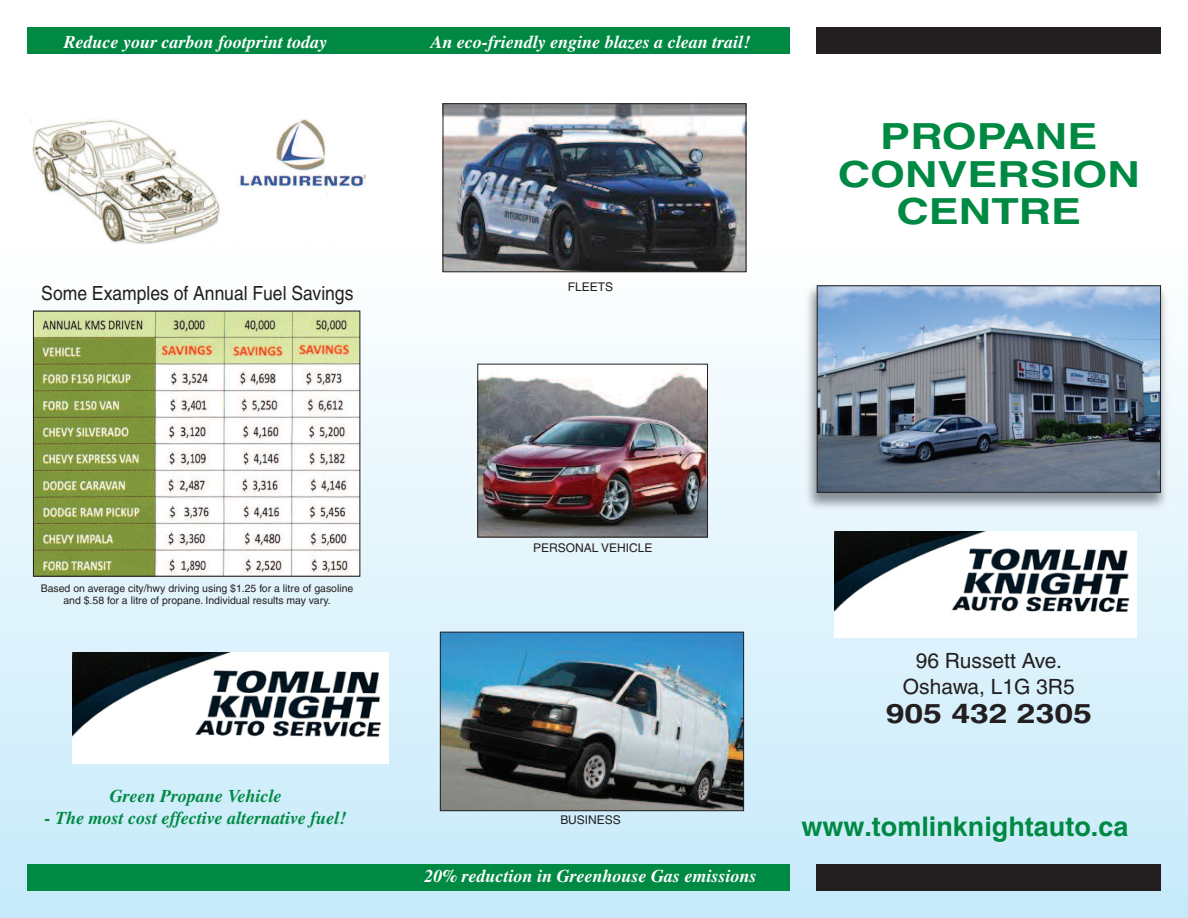
<style>
.page{position:relative;width:1188px;height:918px;background:#fff}
.page>*{position:absolute;margin:0;border:0;box-sizing:border-box;transform-origin:0 0}
.t1{font:700 36px/37.5px "Helvetica";color:#008942;text-align:center;scale:1.25 1}
.t2{font:700 27px "Helvetica";color:#008942}
.t3{font:700 27px "Helvetica";color:#231f20;scale:1.25 1}
.t4{font:21px/25.2px "Helvetica";color:#231f20;text-align:center}
.t5{font:19.5px "Helvetica";color:#231f20;scale:.9 1}
.t6{font:italic 700 18px "Times";color:#fff}
.t7{font:italic 700 18px "Times";color:#008942}
.t8{font:12px "Helvetica";color:#231f20}
.t9{font:10.5px/12.6px "Helvetica";color:#231f20;text-align:center}
.s1{font-family:"Arial"}
</style>
<div class="page">
<div style="left:0;top:250px;width:1188px;height:668px;background:linear-gradient(to bottom,#fcfcfb,#c6e9fa)"></div>
<div style="left:27px;top:864px;width:763px;height:27px;background:#008942"></div>
<div style="left:817px;top:864px;width:344px;height:27px;background:#231f20"></div>
<img style="left:801px;top:281px;width:371px;height:234px">
<img style="left:819px;top:287px;width:340px;height:204px">
<div style="left:817px;top:285px;width:344px;height:208px;border:1px solid #231f20"></div>
<div style="left:27px;top:27px;width:763px;height:27px;background:#008942"></div>
<div style="left:817px;top:27px;width:344px;height:27px;background:#231f20"></div>
<img style="left:445px;top:106px;width:299px;height:164px">
<div style="left:443px;top:104px;width:303px;height:168px;border:1px solid #231f20"></div>
<img style="left:480px;top:366px;width:226px;height:169px">
<div style="left:478px;top:364px;width:230px;height:173px;border:1px solid #231f20"></div>
<img style="left:442px;top:634px;width:300px;height:175px">
<div style="left:440px;top:632px;width:304px;height:179px;border:1px solid #231f20"></div>
<img style="left:30px;top:119px;width:335px;height:125px">
<img style="left:35px;top:313px;width:323px;height:261px">
<img style="left:835px;top:532px;width:301px;height:106px">
<img style="left:72px;top:652px;width:317px;height:112px">
<h3 class="t6" style="left:64px;top:35px;width:265px">Reduce your carbon footprint today</h3>
<h3 class="t6" style="left:431px;top:35px;width:321px">An eco-friendly engine blazes a clean trail!</h3>
<h3 class="t5" style="left:41px;top:286px;width:348px">Some Examples of Annual Fuel Savings</h3>
<p class="t8" style="left:568px;top:283px;width:47px">FLEETS</p>
<h1 class="t1" style="left:838px;top:121px;width:243px">PROPANE<br>CONVERSION<br>CENTRE</h1>
<p class="t9" style="left:41px;top:583px;width:314px">Based on average city/hwy driving using $1.25 for a litre of gasoline and $.58 for a litre of propane. Individual results may vary.</p>
<p class="t8" style="left:533px;top:544px;width:121px">PERSONAL VEHICLE</p>
<h3 class="t7" style="left:110px;top:790px;width:173px">Green Propane Vehicle</h3>
<h3 class="t7" style="left:45px;top:811px;width:303px">- The most cost effective alternative fuel!</h3>
<p class="t8" style="left:560px;top:816px;width:62px">BUSINESS</p>
<h3 class="t6" style="left:424px;top:870px;width:334px">20% reduction in Greenhouse Gas emissions</h3>
<h3 class="t4" style="left:903px;top:650px;width:173px">96 Russett Ave.<br>Oshawa, L1G 3R5</h3>
<h2 class="t3" style="left:886px;top:704px;width:166px">905 432 2305</h2>
<h2 class="t2" style="left:801px;top:816px;width:329px">www.tomlin<span class="s1">knight</span>auto.ca</h2>
</div>
